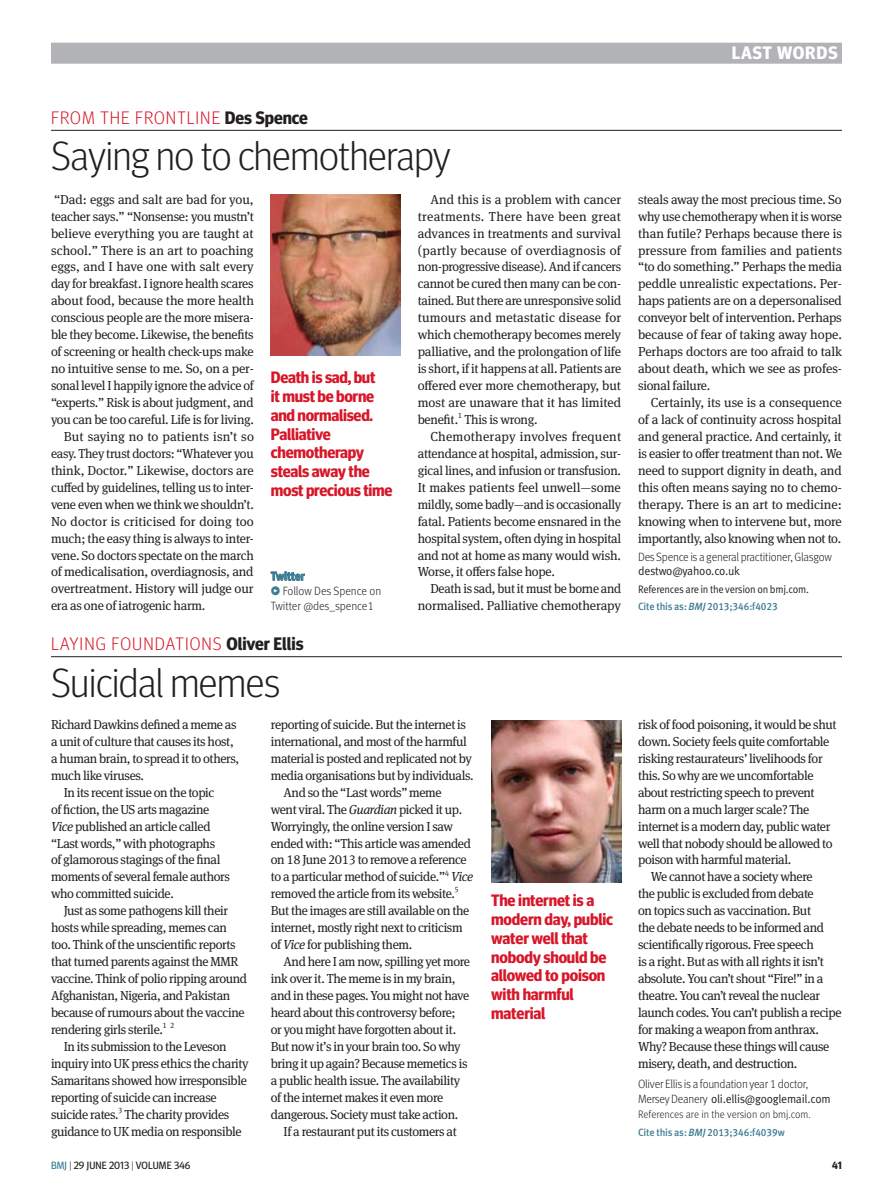
<style>
.page{position:relative;width:893px;height:1191px;background:#fff}
.page>*{position:absolute;margin:0;border:0;box-sizing:border-box;transform-origin:0 0}
.comment_head_27{font:300 40.5px "Meta Headline OT";color:#231f20}
.column_slug{font:300 18px "Meta Headline OT";letter-spacing:.06em;color:#d71729}
.Section-Strap_grey_R{font:700 18px "Meta Headline OT";letter-spacing:.04em;color:#fff}
.quote{font:700 16.5px/18.8px "Meta Headline OT";letter-spacing:-.015em;color:#d71729}
.body_left_indent{font:13.05px/17px "Meta Serif Pro";letter-spacing:-.03em;color:#231f20}
.body_indent{font:13.05px/17px "Meta Serif Pro";letter-spacing:-.015em;color:#231f20;text-align:justify}
.body{font:13.05px/17px "Meta Serif Pro";letter-spacing:-.02em;color:#231f20;text-align:justify}
.body_left{font:13.05px/17px "Meta Serif Pro";letter-spacing:-.03em;color:#231f20}
.body_indent-2{font:13.05px/17px "Meta Serif Pro";letter-spacing:-.015em;color:#231f20;text-align:right;scale:.96 1}
.comment_author_detai{font:300 12px/14.2px "Meta Pro";letter-spacing:-.02em;color:#231f20;scale:.95 1}
._8pt_Link_BLOB{font:300 12px/15px "Meta Pro";letter-spacing:-.005em;color:#231f20;scale:.95 1}
._8pt_Link_bold{font:700 12px "Meta Pro";letter-spacing:-.015em;color:#3c7b93;scale:.95 1}
.acknol_sup_cor_to__r{font:10.8px "Meta Pro Normal";letter-spacing:-.02em;color:#231f20;scale:.93 1}
.t1{font:300 10.8px "Meta Pro";color:#231f20;scale:.95 1}
.citation{font:500 10.5px "Meta Pro";letter-spacing:-.01em;color:#3c7b93;scale:.95 1}
.t2{font:10.5px "Meta Headline OT";letter-spacing:.01em;color:#231f20}
.t3{font:700 10.5px "Meta Headline OT";color:#231f20}
.body_left_indent-2{font:7.8px "Meta Serif Pro";color:#231f20}
.s1{font-weight:700;color:#231f20}
.s2{color:#3c7b93}
.s3{font-style:italic}
.s4{font-family:"Meta Pro Normal";font-weight:400}
.s5{font-weight:300}
</style>
<div class="page">
<div style="left:51px;top:43px;width:791px;height:21px;background:#b2b3b7"></div>
<hr style="left:51px;top:130px;width:791px;height:1px;background:#231f20">
<img style="left:270px;top:194px;width:130px;height:162px">
<hr style="left:51px;top:656px;width:791px;height:1px;background:#231f20">
<svg style="left:271px;top:571px;width:34px;height:10px"></svg>
<img style="left:491px;top:721px;width:130px;height:161px">
<p class="Section-Strap_grey_R" style="left:732px;top:42px;width:107px">LAST WORDS</p>
<p class="column_slug" style="left:51px;top:107px;width:258px">FROM THE FRONTLINE <span class="s1">Des Spence</span></p>
<p class="comment_head_27" style="left:51px;top:132px;width:401px">Saying no to chemotherapy</p>
<p class="body" style="left:51px;top:190px;width:204px">“Dad: eggs and salt are bad for you, teacher says.” “Nonsense: you mustn’t believe everything you are taught at school.” There is an art to poaching eggs, and I have one with salt every day for breakfast. I ignore health scares about food, because the more health conscious people are the more misera&shy;ble they become. Likewise, the benefits of screening or health check-ups make no intuitive sense to me. So, on a per&shy;sonal level I happily ignore the advice of “experts.” Risk is about judgment, and you can be too careful. Life is for living.</p>
<p class="body_indent" style="left:51px;top:427px;width:204px;text-indent:13px">But saying no to patients isn’t so easy. They trust doctors: “Whatever you think, Doctor.” Likewise, doctors are cuffed by guidelines, telling us to inter&shy;vene even when we think we shouldn’t.<br>No doctor is criticised for doing too much; the easy thing is always to inter&shy;vene. So doctors spectate on the march of medicalisation, overdiagnosis, and overtreatment. History will judge our era as one of iatrogenic harm.</p>
<p class="quote" style="left:271px;top:368px;width:123px">Death is sad, but<br>it must be borne and normalised.<br>Palliative chemotherapy steals away the most precious time</p>
<p class="_8pt_Link_bold" style="left:271px;top:567px;width:37px">Twitter</p>
<p class="_8pt_Link_BLOB" style="left:271px;top:583px;width:118px"><span class="s2">̻</span> Follow Des Spence on<br>Twitter @des_spence1</p>
<p class="column_slug" style="left:51px;top:633px;width:254px">LAYING FOUNDATIONS <span class="s1">Oliver Ellis</span></p>
<p class="comment_head_27" style="left:51px;top:658px;width:231px">Suicidal memes</p>
<p class="body_indent" style="left:418px;top:190px;width:205px;text-indent:13px">And this is a problem with cancer treatments. There have been great advances in treatments and survival (partly because of overdiagnosis of non-progressive disease). And if cancers cannot be cured then many can be con&shy;tained. But there are unresponsive solid tumours and metastatic disease for which chemotherapy becomes merely palliative, and the prolongation of life is short, if it happens at all. Patients are offered ever more chemotherapy, but most are unaware that it has limited benefit.<sup>1</sup> This is wrong.</p>
<p class="body_indent" style="left:418px;top:427px;width:205px;text-indent:13px">Chemotherapy involves frequent attendance at hospital, admission, sur&shy;gical lines, and infusion or transfusion.<br>It makes patients feel unwell—some mildly, some badly—and is occasionally fatal. Patients become ensnared in the hospital system, often dying in hospital and not at home as many would wish.<br>Worse, it offers false hope.</p>
<p class="body_indent-2" style="left:418px;top:579px;width:213px">Death is sad, but it must be borne and normalised. Palliative chemotherapy</p>
<p class="body_left" style="left:51px;top:715px;width:190px">Richard Dawkins defined a meme as a unit of culture that causes its host, a human brain, to spread it to others, much like viruses.</p>
<p class="body_left_indent" style="left:51px;top:783px;width:181px;text-indent:13px">In its recent issue on the topic<br>of fiction, the US arts magazine<br><span class="s3">Vice</span> published an article called “Last words,” with photographs<br>of glamorous stagings of the final moments of several female authors who committed suicide.</p>
<p class="body_left_indent" style="left:51px;top:901px;width:198px;text-indent:13px">Just as some pathogens kill their hosts while spreading, memes can too. Think of the unscientific reports that turned parents against the MMR vaccine. Think of polio ripping around Afghanistan, Nigeria, and Pakistan because of rumours about the vaccine rendering girls sterile.</p>
<p class="body_left_indent-2" style="left:163px;top:1019px;width:14px">1 2</p>
<p class="body_left_indent" style="left:51px;top:1037px;width:199px;text-indent:13px">In its submission to the Leveson inquiry into UK press ethics the charity<br>Samaritans showed how irresponsible reporting of suicide can increase suicide rates.</p>
<p class="body_left_indent-2" style="left:118px;top:1104px;width:6px">3</p>
<p class="body_left_indent" style="left:51px;top:1104px;width:192px;text-indent:74px">The charity provides guidance to UK media on responsible</p>
<p class="body_left_indent" style="left:271px;top:715px;width:204px">reporting of suicide. But the internet is international, and most of the harmful material is posted and replicated not by media organisations but by individuals.</p>
<p class="body_left_indent" style="left:271px;top:783px;width:204px;text-indent:13px">And so the “Last words” meme<br>went viral. The <span class="s3">Guardian</span> picked it up.<br>Worryingly, the online version I saw ended with: “This article was amended on 18 June 2013 to remove a reference to a particular method of suicide.”<sup>4</sup> <span class="s3">Vice </span>removed the article from its website.<sup>5<br></sup>But the images are still available on the internet, mostly right next to criticism of <span class="s3">Vice</span> for publishing them.</p>
<p class="body_left_indent" style="left:271px;top:952px;width:201px;text-indent:13px">And here I am now, spilling yet more ink over it. The meme is in my brain, and in these pages. You might not have heard about this controversy before; or you might have forgotten about it.<br>But now it’s in your brain too. So why bring it up again? Because memetics is a public health issue. The availability of the internet makes it even more dangerous. Society must take action.</p>
<p class="body_left_indent" style="left:284px;top:1121px;width:175px">If a restaurant put its customers at</p>
<p class="quote" style="left:491px;top:891px;width:124px">The internet is a modern day, public water well that nobody should be allowed to poison with harmful material</p>
<p class="body_indent" style="left:638px;top:190px;width:206px">steals away the most precious time. So why use chemotherapy when it is worse than futile? Perhaps because there is pressure from families and patients “to do something.” Perhaps the media peddle unrealistic expectations. Per&shy;haps patients are on a depersonalised conveyor belt of intervention. Perhaps because of fear of taking away hope.<br>Perhaps doctors are too afraid to talk about death, which we see as profes&shy;sional failure.</p>
<p class="body_indent" style="left:638px;top:393px;width:205px;text-indent:13px">Certainly, its use is a consequence of a lack of continuity across hospital and general practice. And certainly, it is easier to offer treatment than not. We need to support dignity in death, and this often means saying no to chemo&shy;therapy. There is an art to medicine: knowing when to intervene but, more importantly, also knowing when not to.</p>
<p class="comment_author_detai" style="left:638px;top:549px;width:206px">Des Spence is a general practitioner, Glasgow <span class="s4">destwo@yahoo.co.uk</span></p>
<p class="acknol_sup_cor_to__r" style="left:638px;top:581px;width:185px">References are in the version on bmj.com.</p>
<p class="citation" style="left:638px;top:598px;width:149px">Cite this as: <span class="s3">BMJ</span> 2013;346:f4023</p>
<p class="body_left_indent" style="left:638px;top:715px;width:200px">risk of food poisoning, it would be shut down. Society feels quite comfortable risking restaurateurs’ livelihoods for this. So why are we uncomfortable about restricting speech to prevent harm on a much larger scale? The internet is a modern day, public water well that nobody should be allowed to poison with harmful material.</p>
<p class="body_left_indent" style="left:638px;top:867px;width:205px;text-indent:13px">We cannot have a society where<br>the public is excluded from debate<br>on topics such as vaccination. But<br>the debate needs to be informed and scientifically rigorous. Free speech<br>is a right. But as with all rights it isn’t absolute. You can’t shout “Fire!” in a theatre. You can’t reveal the nuclear launch codes. You can’t publish a recipe for making a weapon from anthrax.<br>Why? Because these things will cause misery, death, and destruction.</p>
<p class="comment_author_detai" style="left:638px;top:1076px;width:204px">Oliver Ellis is a foundation year 1 doctor,<br>Mersey Deanery <span class="s4">oli.ellis@googlemail.com</span></p>
<p class="t1" style="left:638px;top:1106px;width:183px">References are in the version on bmj.com.</p>
<p class="citation" style="left:638px;top:1123px;width:156px">Cite this as: <span class="s3">BMJ</span> 2013;346:f4039w</p>
<p class="t2" style="left:51px;top:1159px;width:141px"><span class="s2">BMJ</span> <span class="s5">|</span> 29 JUNE 2013 <span class="s5">|</span> VOLUME 346</p>
<p class="t3" style="left:832px;top:1159px;width:11px">41</p>
</div>
